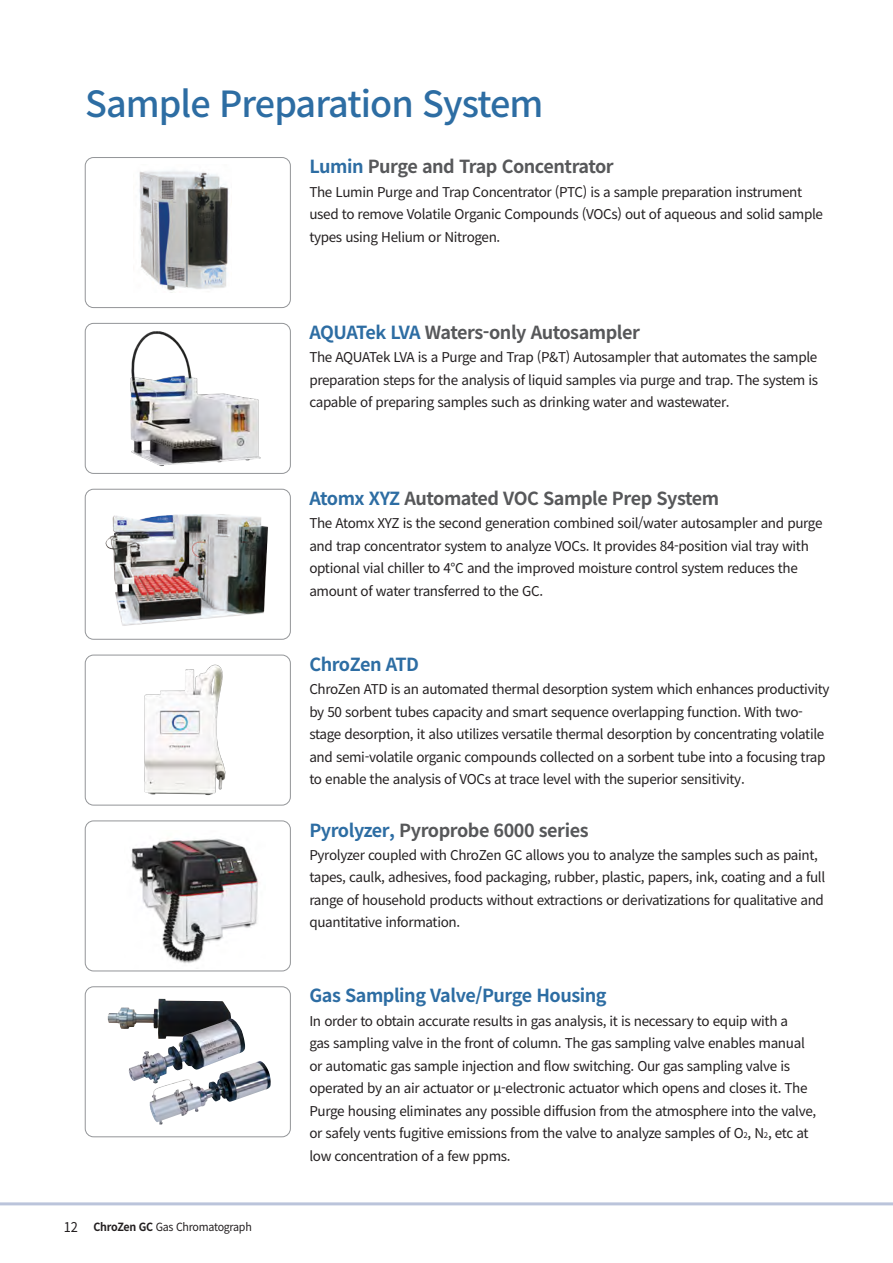
<style>
.page{position:relative;width:893px;height:1263px;background:#fff}
.page>*{position:absolute;margin:0;border:0;box-sizing:border-box;transform-origin:0 0}
.타이틀26{font:500 36px "Noto Sans CJ Kkr";letter-spacing:-.025em;color:#2d6da3}
.t1{font:700 18px "Noto Sans CJ Kkr";letter-spacing:-.025em;color:#57585a}
.t2{font:700 18px "Noto Sans CJ Kkr";letter-spacing:-.025em;color:#2d6da3}
.t3{font:13.5px/22.5px "Noto Sans CJ Kkr";letter-spacing:-.025em;color:#231f20}
.t4{font:11.25px "Noto Sans CJ Kkr";letter-spacing:-.025em;color:#231f20;scale:.95 1}
.s1{color:#2d6da3}
.s2{font-size:13.5px}
.s3{font-weight:700}
.s4{font-size:7.8px}
</style>
<div class="page">
<hr style="left:0;top:1202px;width:893px;height:3px;background:#bbc4db">
<img style="left:139px;top:170px;width:90px;height:123px">
<img style="left:105px;top:514px;width:163px;height:112px">
<img style="left:130px;top:331px;width:131px;height:136px">
<img style="left:131px;top:838px;width:127px;height:125px">
<div style="left:85px;top:157px;width:206px;height:151px;border:1px solid #939598;border-radius:8px"></div>
<div style="left:85px;top:323px;width:206px;height:151px;border:1px solid #939598;border-radius:8px"></div>
<div style="left:85px;top:489px;width:206px;height:150px;border:1px solid #939598;border-radius:8px"></div>
<div style="left:85px;top:821px;width:206px;height:150px;border:1px solid #939598;border-radius:8px"></div>
<div style="left:85px;top:986px;width:206px;height:151px;border:1px solid #939598;border-radius:8px"></div>
<div style="left:85px;top:655px;width:206px;height:150px;border:1px solid #939598;border-radius:8px"></div>
<img style="left:149px;top:1061px;width:122px;height:64px">
<img style="left:108px;top:999px;width:123px;height:30px">
<img style="left:109px;top:664px;width:142px;height:142px">
<img style="left:128px;top:1018px;width:117px;height:65px">
<p class="타이틀26" style="left:85px;top:83px;width:460px">Sample Preparation System</p>
<p class="t1" style="left:309px;top:156px;width:306px"><span class="s1">Lumin</span> Purge and Trap Concentrator</p>
<p class="t3" style="left:309px;top:181px;width:515px">The Lumin Purge and Trap Concentrator (PTC) is a sample preparation instrument used to remove Volatile Organic Compounds (VOCs) out of aqueous and solid sample types using Helium or Nitrogen.</p>
<p class="t1" style="left:309px;top:322px;width:332px"><span class="s1">AQUATek LVA</span> Waters-only Autosampler</p>
<p class="t3" style="left:309px;top:346px;width:510px;text-align:justify">The AQUATek LVA is a Purge and Trap (P&amp;T) Autosampler that automates the sample preparation steps for the analysis of liquid samples via purge and trap. The system is capable of preparing samples such as drinking water and wastewater.</p>
<p class="t1" style="left:309px;top:488px;width:411px"><span class="s1">Atomx XYZ</span> Automated VOC Sample Prep System</p>
<p class="t3" style="left:309px;top:512px;width:515px">The Atomx XYZ is the second generation combined soil/water autosampler and purge and trap concentrator system to analyze VOCs. It provides 84-position vial tray with optional vial chiller to 4°C and the improved moisture control system reduces the amount of water transferred to the GC.</p>
<p class="t2" style="left:309px;top:654px;width:111px">ChroZen ATD</p>
<p class="t3" style="left:309px;top:678px;width:522px">ChroZen ATD is an automated thermal desorption system which enhances productivity by 50 sorbent tubes capacity and smart sequence overlapping function. With two&shy;stage desorption, it also utilizes versatile thermal desorption by concentrating volatile and semi-volatile organic compounds collected on a sorbent tube into a focusing trap to enable the analysis of VOCs at trace level with the superior sensitivity.</p>
<p class="t1" style="left:309px;top:820px;width:281px"><span class="s1">Pyrolyzer,</span> Pyroprobe 6000 series</p>
<p class="t3" style="left:309px;top:844px;width:517px">Pyrolyzer coupled with ChroZen GC allows you to analyze the samples such as paint, tapes, caulk, adhesives, food packaging, rubber, plastic, papers, ink, coating and a full range of household products without extractions or derivatizations for qualitative and quantitative information.</p>
<p class="t2" style="left:309px;top:986px;width:299px">Gas Sampling Valve/Purge Housing</p>
<p class="t4" style="left:64px;top:1221px;width:199px"><span class="s2">12</span> <span class="s3">ChroZen GC</span> Gas Chromatograph</p>
<p class="t3" style="left:309px;top:1010px;width:508px">In order to obtain accurate results in gas analysis, it is necessary to equip with a<br>gas sampling valve in the front of column. The gas sampling valve enables manual or automatic gas sample injection and flow switching. Our gas sampling valve is operated by an air actuator or μ-electronic actuator which opens and closes it. The Purge housing eliminates any possible diffusion from the atmosphere into the valve, or safely vents fugitive emissions from the valve to analyze samples of O<span class="s4">2</span>, N<span class="s4">2</span>, etc at low concentration of a few ppms.</p>
</div>
